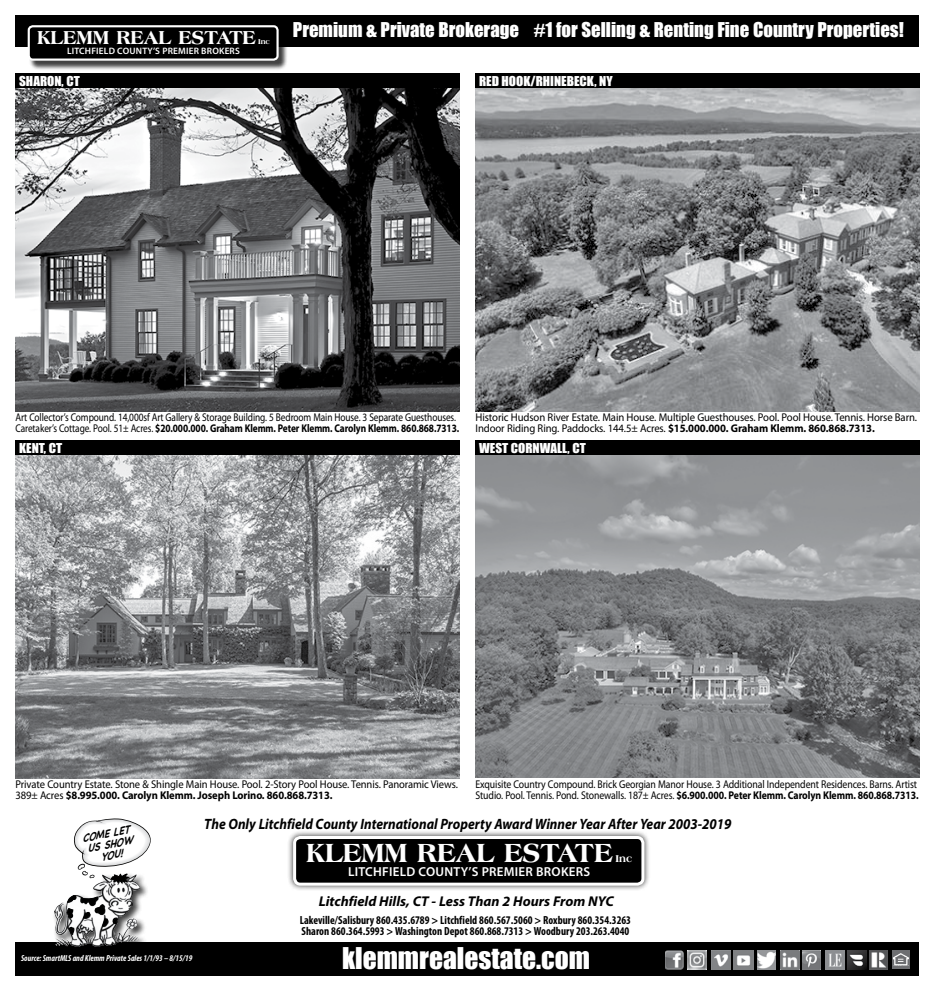
<style>
.page{position:relative;width:934px;height:990px;background:#fff}
.page>*{position:absolute;margin:0;border:0;box-sizing:border-box;transform-origin:0 0}
.t1{font:700 35px "Aachen";color:#fff;scale:.93 1}
.t2{font:800 27.88px "Americana BT";color:#fff;scale:.95 1}
.t3{font:27.5px "Impact";color:#fff}
.t4{font:800 19.88px "Americana BT";color:#fff;scale:.95 1}
.t5{font:18.75px "Impact";color:#fff}
.t6{font:italic 700 15px "Myriad Pro";color:#000;scale:.9 1}
.t7{font:italic 700 14.25px "Myriad Pro";color:#000}
.t8{font:600 13px "Myriad Pro";letter-spacing:.02em;color:#fff}
.t9{font:12.5px "Impact";color:#fff;scale:1.06 1}
.t10{font:700 condensed 11.75px/10.6px "Myriad Pro";color:#000;scale:.96 1}
.t11{font:11.25px/11.2px "Myriad Pro";letter-spacing:-.01em;color:#000;scale:.83 1}
.t12{font:11.25px/11.2px "Myriad Pro";letter-spacing:-.01em;color:#000;scale:.87 1}
.t13{font:11.25px/11.2px "Myriad Pro";letter-spacing:-.01em;color:#000;scale:.95 1}
.t14{font:11.25px/11.2px "Myriad Pro";letter-spacing:-.01em;color:#000;scale:.94 1}
.t15{font:italic 700 11px/11px "Chalkboard";color:#000;text-align:center;scale:.89 1}
.t16{font:800 10.38px "Americana BT";color:#fff}
.t17{font:600 9.25px "Myriad Pro";letter-spacing:.02em;color:#fff}
.t18{font:italic 700 condensed 8.75px "Myriad Pro";color:#fff;scale:.96 1}
.t19{font:800 7.5px "Americana BT";color:#fff}
.s1{font-weight:700}
</style>
<div class="page">
<div style="left:15px;top:15px;width:904px;height:31px;background:#000"></div>
<div style="left:15px;top:942px;width:904px;height:34px;background:#000"></div>
<div style="left:53px;top:872px;width:96px;height:84px;background:#000;opacity:.75"></div>
<img style="left:54px;top:873px;width:85px;height:74px">
<svg style="left:67px;top:895px;width:51px;height:40px"></svg>
<svg style="left:73px;top:818px;width:78px;height:65px"></svg>
<div style="left:29px;top:26px;width:259px;height:44px;background:#000;opacity:.75"></div>
<div style="left:29px;top:26px;width:248px;height:34px;background:#000;border-radius:4px"></div>
<div style="left:28px;top:25px;width:251px;height:36px;border:2px solid #fff;border-radius:4px"></div>
<div style="left:287px;top:830px;width:363px;height:62px;background:#000;opacity:.75"></div>
<div style="left:295px;top:838px;width:348px;height:46px;background:#000;border-radius:6px"></div>
<div style="left:293px;top:836px;width:351px;height:50px;border:3px solid #fff;border-radius:6px"></div>
<img style="left:16px;top:88px;width:444px;height:323px">
<div style="left:15px;top:74px;width:445px;height:14px;background:#000"></div>
<img style="left:16px;top:455px;width:444px;height:323px">
<div style="left:15px;top:441px;width:445px;height:14px;background:#000"></div>
<img style="left:475px;top:88px;width:444px;height:323px">
<div style="left:475px;top:74px;width:444px;height:14px;background:#000"></div>
<img style="left:475px;top:455px;width:444px;height:322px">
<div style="left:475px;top:441px;width:444px;height:14px;background:#000"></div>
<img style="left:665px;top:950px;width:18px;height:19px">
<img style="left:757px;top:950px;width:19px;height:19px">
<img style="left:780px;top:951px;width:19px;height:18px">
<img style="left:802px;top:950px;width:18px;height:19px">
<img style="left:869px;top:950px;width:18px;height:19px">
<img style="left:687px;top:951px;width:19px;height:18px">
<svg style="left:892px;top:950px;width:18px;height:19px"></svg>
<img style="left:893px;top:954px;width:16px;height:11px">
<img style="left:733px;top:950px;width:20px;height:19px">
<img style="left:711px;top:951px;width:19px;height:18px">
<img style="left:825px;top:951px;width:19px;height:18px">
<img style="left:848px;top:950px;width:18px;height:19px">
<h3 class="t4" style="left:37px;top:25px;width:232px">KLEMM REAL ESTATE</h3>
<p class="t19" style="left:258px;top:37px;width:13px">Inc</p>
<p class="t17" style="left:67px;top:45px;width:174px">LITCHFIELD COUNTY’S PREMIER BROKERS</p>
<p class="t9" style="left:19px;top:71px;width:59px">SHARON, CT</p>
<h3 class="t5" style="left:293px;top:15px;width:612px">Premium &amp; Private Brokerage #1 for Selling &amp; Renting Fine Country Properties!</h3>
<p class="t9" style="left:479px;top:71px;width:127px">RED HOOK/RHINEBECK, NY</p>
<p class="t11" style="left:16px;top:412px;width:536px">Art Collector’s Compound. 14,000sf Art Gallery &amp; Storage Building. 5 Bedroom Main House. 3 Separate Guesthouses.<br>Caretaker’s Cottage. Pool. 51± Acres. <span class="s1">$20.000.000. Graham Klemm. Peter Klemm. Carolyn Klemm. 860.868.7313.</span></p>
<p class="t9" style="left:19px;top:438px;width:42px">KENT, CT</p>
<p class="t13" style="left:475px;top:412px;width:466px">Historic Hudson River Estate. Main House. Multiple Guesthouses. Pool. Pool House. Tennis. Horse Barn.<br>Indoor Riding Ring. Paddocks. 144.5± Acres. <span class="s1">$15.000.000. Graham Klemm. 860.868.7313.</span></p>
<p class="t9" style="left:479px;top:438px;width:102px">WEST CORNWALL, CT</p>
<p class="t14" style="left:16px;top:778px;width:472px">Private Country Estate. Stone &amp; Shingle Main House. Pool. 2-Story Pool House. Tennis. Panoramic Views.<br>389± Acres <span class="s1">$8.995.000. Carolyn Klemm. Joseph Lorino. 860.868.7313.</span></p>
<p class="t12" style="left:475px;top:778px;width:511px">Exquisite Country Compound. Brick Georgian Manor House. 3 Additional Independent Residences. Barns. Artist<br>Studio. Pool. Tennis. Pond. Stonewalls. 187± Acres. <span class="s1">$6.900.000. Peter Klemm. Carolyn Klemm. 860.868.7313.</span></p>
<p class="t15" style="left:81px;top:833px;width:57px;rotate:-11deg">COME LET<br>US SHOW<br>YOU!</p>
<p class="t18" style="left:21px;top:953px;width:180px">Source: SmartMLS and Klemm Private Sales 1/1/93 – 8/15/19</p>
<h3 class="t6" style="left:204px;top:814px;width:587px">The Only Litchfield County International Property Award Winner Year After Year 2003-2019</h3>
<h2 class="t2" style="left:306px;top:836px;width:324px">KLEMM REAL ESTATE</h2>
<p class="t16" style="left:615px;top:852px;width:18px">Inc</p>
<p class="t8" style="left:348px;top:864px;width:244px">LITCHFIELD COUNTY’S PREMIER BROKERS</p>
<p class="t7" style="left:319px;top:892px;width:296px">Litchfield Hills, CT - Less Than 2 Hours From NYC</p>
<p class="t10" style="left:300px;top:915px;width:346px">Lakeville/Salisbury 860.435.6789 &gt; Litchfield 860.567.5060 &gt; Roxbury 860.354.3263<br>Sharon 860.364.5993 &gt; Washington Depot 860.868.7313 &gt; Woodbury 203.263.4040</p>
<h1 class="t1" style="left:281px;top:928px;width:401px">klemmrealestate.com</h1>
<h3 class="t3" style="left:342px;top:936px;width:250px">klemmrealestate.com</h3>
</div>
